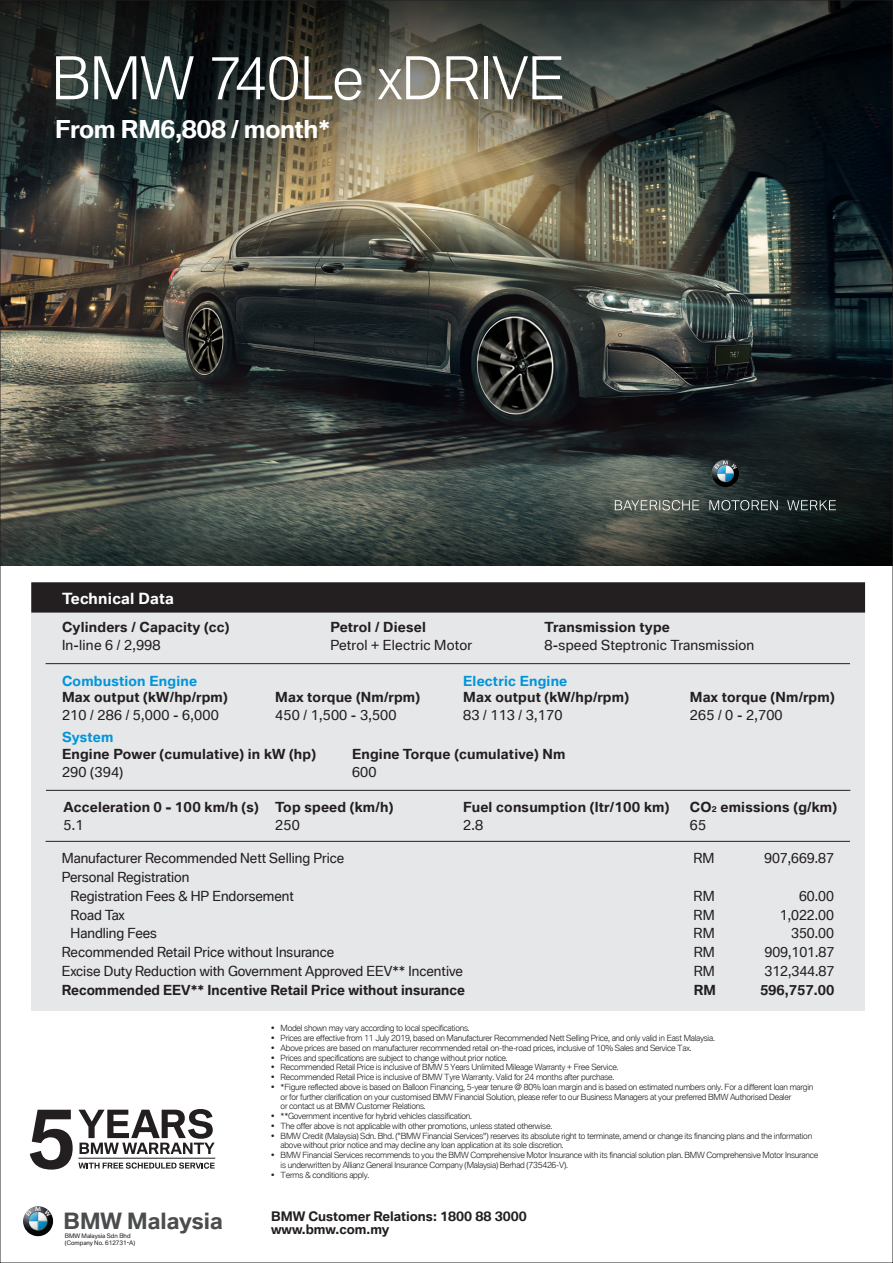
<style>
.page{position:relative;width:893px;height:1263px;background:#fff}
.page>*{position:absolute;margin:0;border:0;box-sizing:border-box;transform-origin:0 0}
.t1{font:300 57px "BMW Type Global Pro";letter-spacing:-.005em;color:#fff}
.t2{font:700 24px "BMW Type Global Pro";letter-spacing:-.02em;color:#fff}
.t3{font:700 21.9px "BMW Type Global Pro";color:#4b4c4d}
.t4{font:700 15px "BMW Type Global Pro";letter-spacing:.015em;color:#fff}
.t5{font:13.5px/18.8px "BMW Type Global Pro";color:#231f20}
.t6{font:700 13.5px/18px "BMW Type Global Pro";letter-spacing:.015em;color:#231f20}
.t7{font:700 13.5px "BMW Type Global Pro";letter-spacing:.015em;color:#0095d9}
.t8{font:700 12.75px "BMW Type Global Pro";color:#231f20}
.t9{font:300 8.25px/9.8px "BMW Type Global Pro";letter-spacing:-.025em;color:#231f20}
.t10{font:6px/6.3px "BMW Type Global Pro";color:#231f20}
.s1{font-size:7.8px}
.s2{font-weight:400}
</style>
<div class="page">
<div style="left:31px;top:582px;width:834px;height:428px;background:#e6e7e9"></div>
<img style="left:2px;top:248px;width:889px;height:80px">
<svg style="left:2px;top:2px;width:889px;height:246px;background:#43453c"></svg>
<svg style="left:2px;top:328px;width:889px;height:238px;background:#343a37"></svg>
<svg style="left:30px;top:1109px;width:185px;height:60px"></svg>
<hr style="left:78px;top:1158px;width:137px;height:1px;background:#231f20">
<img style="left:23px;top:1206px;width:30px;height:30px">
<div style="left:31px;top:582px;width:834px;height:31px;background:#231f20"></div>
<hr style="left:46px;top:663px;width:804px;height:1px;background:#231f20">
<hr style="left:46px;top:841px;width:804px;height:1px;background:#231f20">
<hr style="left:46px;top:790px;width:804px;height:1px;background:#231f20">
<svg style="left:615px;top:500px;width:221px;height:10px;background:#616865"></svg>
<img style="left:712px;top:460px;width:27px;height:27px">
<h1 class="t1" style="left:52px;top:38px;width:514px">BMW 740Le xDRIVE</h1>
<h2 class="t2" style="left:55px;top:115px;width:277px">From RM6,808 / month*</h2>
<h3 class="t4" style="left:62px;top:590px;width:113px">Technical Data</h3>
<h3 class="t6" style="left:62px;top:618px;width:169px">Cylinders / Capacity (cc)</h3>
<h3 class="t5" style="left:62px;top:636px;width:100px">In-line 6 / 2,998</h3>
<h3 class="t7" style="left:62px;top:673px;width:137px">Combustion Engine</h3>
<h3 class="t7" style="left:463px;top:673px;width:106px">Electric Engine</h3>
<h3 class="t6" style="left:62px;top:689px;width:167px">Max output (kW/hp/rpm)</h3>
<h3 class="t5" style="left:62px;top:707px;width:158px">210 / 286 / 5,000 - 6,000</h3>
<h3 class="t7" style="left:62px;top:730px;width:53px">System</h3>
<h3 class="t6" style="left:62px;top:745px;width:256px">Engine Power (cumulative) in kW (hp)</h3>
<h3 class="t5" style="left:62px;top:763px;width:63px">290 (394)</h3>
<h3 class="t6" style="left:330px;top:618px;width:97px">Petrol / Diesel</h3>
<h3 class="t5" style="left:330px;top:636px;width:143px">Petrol + Electric Motor</h3>
<h3 class="t6" style="left:544px;top:618px;width:127px">Transmission type</h3>
<h3 class="t5" style="left:544px;top:636px;width:211px">8-speed Steptronic Transmission</h3>
<h3 class="t6" style="left:275px;top:689px;width:146px">Max torque (Nm/rpm)</h3>
<h3 class="t5" style="left:275px;top:707px;width:123px">450 / 1,500 - 3,500</h3>
<h3 class="t6" style="left:463px;top:689px;width:167px">Max output (kW/hp/rpm)</h3>
<h3 class="t5" style="left:463px;top:707px;width:101px">83 / 113 / 3,170</h3>
<h3 class="t6" style="left:690px;top:689px;width:146px">Max torque (Nm/rpm)</h3>
<h3 class="t5" style="left:690px;top:707px;width:94px">265 / 0 - 2,700</h3>
<h3 class="t6" style="left:352px;top:745px;width:215px">Engine Torque (cumulative) Nm</h3>
<h3 class="t5" style="left:352px;top:763px;width:26px">600</h3>
<h3 class="t6" style="left:275px;top:798px;width:120px">Top speed (km/h)</h3>
<h3 class="t5" style="left:275px;top:816px;width:26px">250</h3>
<h3 class="t6" style="left:690px;top:798px;width:149px">CO<span class="s1">2</span> emissions (g/km)<br><span class="s2">65</span></h3>
<h3 class="t6" style="left:463px;top:798px;width:208px">Fuel consumption (ltr/100 km)</h3>
<h3 class="t5" style="left:463px;top:816px;width:22px">2.8</h3>
<h3 class="t6" style="left:64px;top:798px;width:197px">Acceleration 0 - 100 km/h (s)</h3>
<h3 class="t5" style="left:64px;top:816px;width:22px">5.1</h3>
<h3 class="t5" style="left:62px;top:850px;width:284px">Manufacturer Recommended Nett Selling Price</h3>
<h3 class="t5" style="left:693px;top:850px;width:23px">RM</h3>
<h3 class="t5" style="left:764px;top:850px;width:71px">907,669.87</h3>
<h3 class="t5" style="left:71px;top:868px;width:225px;text-indent:-9px">Personal Registration<br>Registration Fees &amp; HP Endorsement</h3>
<h3 class="t5" style="left:693px;top:887px;width:23px">RM</h3>
<h3 class="t5" style="left:799px;top:887px;width:36px">60.00</h3>
<h3 class="t5" style="left:71px;top:906px;width:56px">Road Tax</h3>
<h3 class="t5" style="left:693px;top:906px;width:23px">RM</h3>
<h3 class="t5" style="left:780px;top:906px;width:56px">1,022.00</h3>
<h3 class="t5" style="left:71px;top:925px;width:88px">Handling Fees</h3>
<h3 class="t5" style="left:693px;top:925px;width:23px">RM</h3>
<h3 class="t5" style="left:791px;top:925px;width:44px">350.00</h3>
<h3 class="t5" style="left:62px;top:943px;width:274px">Recommended Retail Price without Insurance</h3>
<h3 class="t5" style="left:694px;top:943px;width:23px">RM</h3>
<h3 class="t5" style="left:764px;top:943px;width:71px">909,101.87</h3>
<h3 class="t5" style="left:62px;top:962px;width:402px">Excise Duty Reduction with Government Approved EEV** Incentive</h3>
<h3 class="t5" style="left:694px;top:962px;width:23px">RM</h3>
<h3 class="t5" style="left:764px;top:962px;width:71px">312,344.87</h3>
<h3 class="t6" style="left:62px;top:981px;width:405px">Recommended EEV** Incentive Retail Price without insurance</h3>
<h3 class="t6" style="left:694px;top:981px;width:24px">RM</h3>
<h3 class="t6" style="left:760px;top:981px;width:76px">596,757.00</h3>
<p class="t9" style="left:271px;top:1024px;width:200px">• Model shown may vary according to local specifications.</p>
<p class="t9" style="left:271px;top:1034px;width:445px">• Prices are effective from 11 July 2019, based on Manufacturer Recommended Nett Selling Price, and only valid in East Malaysia.</p>
<p class="t9" style="left:271px;top:1043px;width:422px">• Above prices are based on manufacturer recommended retail on-the-road prices, inclusive of 10% Sales and Service Tax.</p>
<p class="t9" style="left:271px;top:1053px;width:238px">• Prices and specifications are subject to change without prior notice.</p>
<p class="t9" style="left:271px;top:1063px;width:349px">• Recommended Retail Price is inclusive of BMW 5 Years Unlimited Mileage Warranty + Free Service.</p>
<p class="t9" style="left:271px;top:1073px;width:345px">• Recommended Retail Price is inclusive of BMW Tyre Warranty. Valid for 24 months after purchase.</p>
<p class="t9" style="left:281px;top:1082px;width:534px;text-indent:-10px">• *Figure reflected above is based on Balloon Financing, 5-year tenure @ 80% loan margin and is based on estimated numbers only. For a different loan margin or for further clarification on your customised BMW Financial Solution, please refer to our Business Managers at your preferred BMW Authorised Dealer<br>or contact us at BMW Customer Relations.</p>
<p class="t9" style="left:271px;top:1112px;width:203px">• **Government incentive for hybrid vehicles classification.</p>
<p class="t9" style="left:271px;top:1121px;width:283px">• The offer above is not applicable with other promotions, unless stated otherwise.</p>
<p class="t9" style="left:281px;top:1131px;width:533px;text-indent:-10px">• BMW Credit (Malaysia) Sdn. Bhd. ("BMW Financial Services") reserves its absolute right to terminate, amend or change its financing plans and the information above without prior notice and may decline any loan application at its sole discretion.</p>
<p class="t9" style="left:281px;top:1151px;width:539px;text-indent:-10px">• BMW Financial Services recommends to you the BMW Comprehensive Motor Insurance with its financial solution plan. BMW Comprehensive Motor Insurance is underwritten by Allianz General Insurance Company (Malaysia) Berhad (735426-V).</p>
<p class="t9" style="left:271px;top:1170px;width:100px">• Terms &amp; conditions apply.</p>
<h3 class="t8" style="left:271px;top:1209px;width:257px">BMW Customer Relations: 1800 88 3000</h3>
<h3 class="t3" style="left:64px;top:1209px;width:161px">BMW Malaysia</h3>
<h3 class="t8" style="left:271px;top:1222px;width:120px">www.bmw.com.my</h3>
<p class="t10" style="left:65px;top:1233px;width:72px">BMW Malaysia Sdn Bhd (Company No. 612731-A)</p>
</div>
